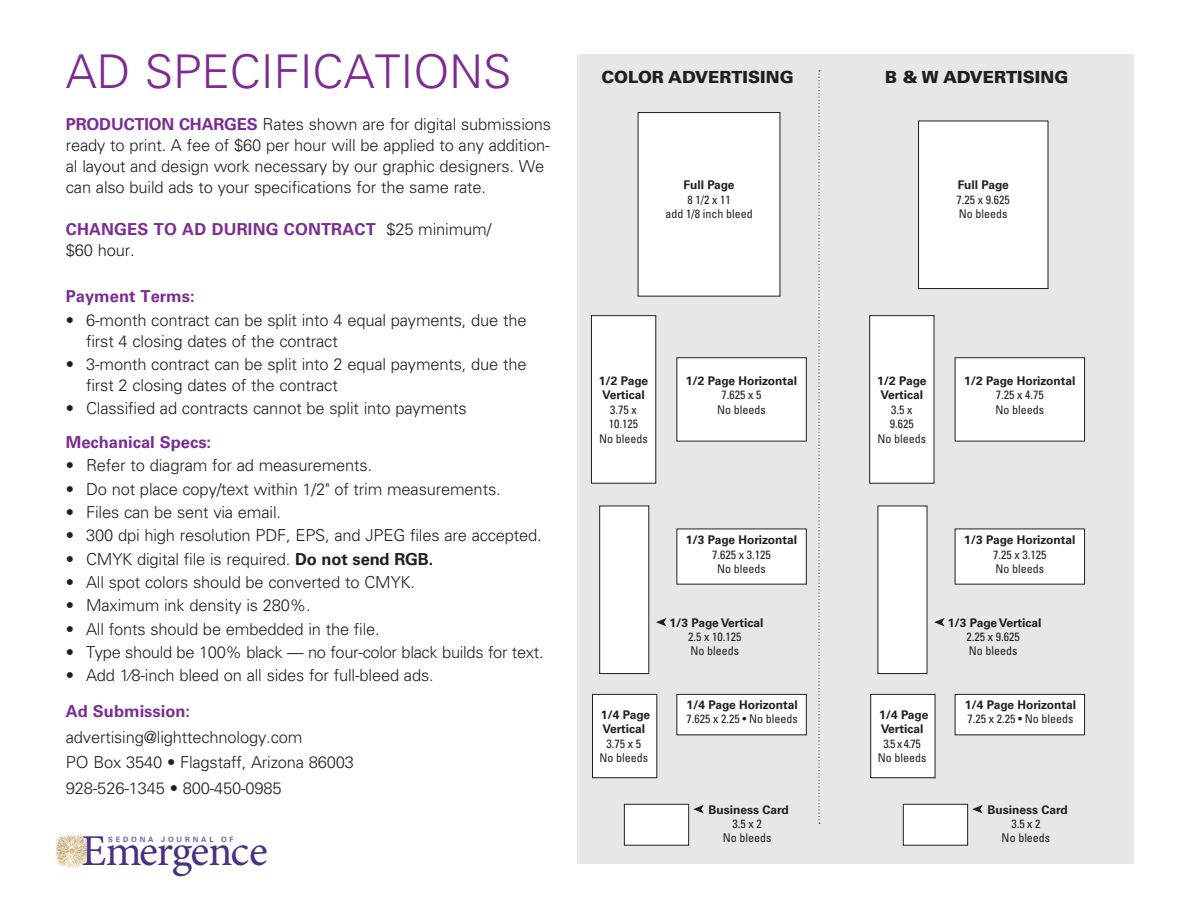
<style>
.page{position:relative;width:1188px;height:918px;background:#fff}
.page>*{position:absolute;margin:0;border:0;box-sizing:border-box;transform-origin:0 0}
.t1{font:300 46.5px "Univers LT Std";color:#7c2c92}
.t2{font:44.1px "Minion Pro";letter-spacing:-.025em;color:#4a3082}
.t3{font:900 16.65px "Univers LT Std";color:#231f20}
.t4{font:300 16.5px/21px "Univers LT Std";letter-spacing:-.01em;color:#231f20}
.t5{font:700 16.5px/21px "Univers LT Std";color:#7c2c92}
.ad-size{font:condensed 12px/14.4px "Univers LT Std";color:#231f20}
.ad-type{font:700 12px/14.4px "Univers LT Std";color:#231f20}
.t6{font:700 7.35px "Univers";letter-spacing:.38em;color:#6168a7}
.s1{font-weight:700;color:#7c2c92}
.s2{font-weight:300;color:#231f20}
.s3{font-weight:700}
</style>
<div class="page">
<div style="left:578px;top:54px;width:556px;height:810px;background:#e6e7e9"></div>
<svg style="left:819px;top:70px;width:1px;height:754px"></svg>
<div style="left:638px;top:112px;width:142px;height:185px;background:#fff"></div>
<div style="left:676px;top:357px;width:131px;height:85px;background:#fff;border:1px solid #231f20"></div>
<div style="left:591px;top:315px;width:65px;height:169px;background:#fff;border:1px solid #231f20"></div>
<div style="left:599px;top:506px;width:50px;height:168px;background:#fff;border:1px solid #231f20"></div>
<svg style="left:656px;top:618px;width:11px;height:8px"></svg>
<div style="left:592px;top:694px;width:65px;height:84px;background:#fff;border:1px solid #231f20"></div>
<div style="left:676px;top:694px;width:131px;height:41px;background:#fff;border:1px solid #231f20"></div>
<div style="left:624px;top:804px;width:65px;height:42px;background:#fff;border:1px solid #231f20"></div>
<svg style="left:693px;top:805px;width:11px;height:9px"></svg>
<div style="left:903px;top:804px;width:65px;height:42px;background:#fff;border:1px solid #231f20"></div>
<svg style="left:972px;top:805px;width:11px;height:9px"></svg>
<div style="left:918px;top:121px;width:130px;height:168px;background:#fff;border:1px solid #231f20"></div>
<div style="left:955px;top:357px;width:130px;height:85px;background:#fff;border:1px solid #231f20"></div>
<div style="left:869px;top:315px;width:65px;height:169px;background:#fff;border:1px solid #231f20"></div>
<div style="left:877px;top:506px;width:50px;height:168px;background:#fff"></div>
<svg style="left:934px;top:618px;width:11px;height:8px"></svg>
<div style="left:870px;top:694px;width:65px;height:84px;background:#fff;border:1px solid #231f20"></div>
<div style="left:955px;top:694px;width:130px;height:41px;background:#fff;border:1px solid #231f20"></div>
<img style="left:55px;top:834px;width:35px;height:34px">
<div style="left:676px;top:529px;width:131px;height:56px;background:#fff"></div>
<div style="left:955px;top:529px;width:130px;height:56px;background:#fff"></div>
<p class="t1" style="left:66px;top:43px;width:447px">AD SPECIFICATIONS</p>
<p class="t4" style="left:66px;top:113px;width:487px"><span class="s1">PRODUCTION CHARGES</span> Rates shown are for digital submissions ready to print. A fee of $60 per hour will be applied to any addition&shy;al layout and design work necessary by our graphic designers. We can also build ads to your specifications for the same rate.</p>
<p class="t5" style="left:66px;top:218px;width:427px">CHANGES TO AD DURING CONTRACT <span class="s2">$25 minimum/ $60 hour.</span></p>
<p class="t5" style="left:66px;top:286px;width:130px">Payment Terms:</p>
<p class="t4" style="left:86px;top:309px;width:442px;text-indent:-20px">• 6-month contract can be split into 4 equal payments, due the first 4 closing dates of the contract</p>
<p class="t4" style="left:86px;top:354px;width:442px;text-indent:-20px">• 3-month contract can be split into 2 equal payments, due the first 2 closing dates of the contract</p>
<p class="t4" style="left:66px;top:398px;width:402px">• Classified ad contracts cannot be split into payments</p>
<p class="t5" style="left:66px;top:432px;width:147px">Mechanical Specs:</p>
<p class="t4" style="left:66px;top:455px;width:308px">• Refer to diagram for ad measurements.</p>
<p class="t4" style="left:66px;top:478px;width:436px">• Do not place copy/text within 1/2" of trim measurements.</p>
<p class="t4" style="left:66px;top:502px;width:217px">• Files can be sent via email.</p>
<p class="t4" style="left:66px;top:525px;width:478px">• 300 dpi high resolution PDF, EPS, and JPEG files are accepted.</p>
<p class="t4" style="left:66px;top:548px;width:369px">• CMYK digital file is required. <span class="s3">Do not send RGB.</span></p>
<p class="t4" style="left:66px;top:572px;width:351px">• All spot colors should be converted to CMYK.</p>
<p class="t4" style="left:66px;top:595px;width:247px">• Maximum ink density is 280%.</p>
<p class="t4" style="left:66px;top:618px;width:316px">• All fonts should be embedded in the file.</p>
<p class="t4" style="left:66px;top:642px;width:479px">• Type should be 100% black — no four-color black builds for text.</p>
<p class="t4" style="left:66px;top:665px;width:369px">• Add 1⁄8-inch bleed on all sides for full-bleed ads.</p>
<p class="t5" style="left:66px;top:701px;width:126px">Ad Submission:</p>
<p class="t4" style="left:66px;top:727px;width:238px">advertising@lighttechnology.com</p>
<p class="t4" style="left:66px;top:752px;width:290px">PO Box 3540 • Flagstaff, Arizona 86003</p>
<p class="t4" style="left:66px;top:778px;width:217px">928-526-1345 • 800-450-0985</p>
<p class="t6" style="left:108px;top:835px;width:127px">SEDONA JOURNAL OF</p>
<p class="t2" style="left:82px;top:822px;width:188px">Emergence</p>
<p class="t3" style="left:602px;top:67px;width:194px">COLOR ADVERTISING</p>
<p class="ad-type" style="left:684px;top:178px;width:53px">Full Page</p>
<p class="ad-size" style="left:687px;top:192px;width:45px">8 1/2 x 11</p>
<p class="ad-size" style="left:665px;top:207px;width:89px">add 1/8 inch bleed</p>
<p class="ad-type" style="left:599px;top:374px;width:51px">1/2 Page<br>Vertical</p>
<p class="ad-size" style="left:609px;top:402px;width:31px">3.75 x<br>10.125</p>
<p class="ad-size" style="left:599px;top:431px;width:50px">No bleeds</p>
<p class="ad-type" style="left:686px;top:374px;width:113px">1/2 Page Horizontal</p>
<p class="ad-size" style="left:722px;top:388px;width:41px">7.625 x 5</p>
<p class="ad-size" style="left:717px;top:402px;width:50px">No bleeds</p>
<p class="ad-type" style="left:601px;top:707px;width:51px">1/4 Page<br>Vertical</p>
<p class="ad-size" style="left:607px;top:736px;width:36px">3.75 x 5</p>
<p class="ad-size" style="left:600px;top:750px;width:50px">No bleeds</p>
<p class="ad-type" style="left:686px;top:533px;width:113px">1/3 Page Horizontal</p>
<p class="ad-size" style="left:712px;top:547px;width:60px">7.625 x 3.125</p>
<p class="ad-size" style="left:717px;top:561px;width:50px">No bleeds</p>
<p class="ad-type" style="left:670px;top:615px;width:95px">1/3 Page Vertical</p>
<p class="ad-size" style="left:688px;top:629px;width:55px">2.5 x 10.125</p>
<p class="ad-size" style="left:690px;top:644px;width:50px">No bleeds</p>
<p class="ad-type" style="left:687px;top:698px;width:113px">1/4 Page Horizontal</p>
<p class="ad-size" style="left:687px;top:712px;width:113px">7.625 x 2.25 • No bleeds</p>
<p class="ad-type" style="left:708px;top:802px;width:82px">Business Card</p>
<p class="ad-size" style="left:732px;top:816px;width:31px">3.5 x 2</p>
<p class="ad-size" style="left:723px;top:831px;width:50px">No bleeds</p>
<p class="t3" style="left:885px;top:67px;width:185px">B &amp; W ADVERTISING</p>
<p class="ad-type" style="left:958px;top:178px;width:53px">Full Page</p>
<p class="ad-size" style="left:957px;top:192px;width:55px">7.25 x 9.625</p>
<p class="ad-size" style="left:959px;top:207px;width:50px">No bleeds</p>
<p class="ad-type" style="left:877px;top:374px;width:51px">1/2 Page<br>Vertical</p>
<p class="ad-size" style="left:890px;top:402px;width:25px">3.5 x<br>9.625</p>
<p class="ad-size" style="left:878px;top:431px;width:50px">No bleeds</p>
<p class="ad-type" style="left:964px;top:374px;width:113px">1/2 Page Horizontal</p>
<p class="ad-size" style="left:996px;top:388px;width:49px">7.25 x 4.75</p>
<p class="ad-size" style="left:995px;top:402px;width:50px">No bleeds</p>
<p class="ad-type" style="left:879px;top:707px;width:51px">1/4 Page<br>Vertical</p>
<p class="ad-size" style="left:883px;top:736px;width:39px">3.5 x 4.75</p>
<p class="ad-size" style="left:878px;top:750px;width:50px">No bleeds</p>
<p class="ad-type" style="left:964px;top:533px;width:113px">1/3 Page Horizontal</p>
<p class="ad-size" style="left:993px;top:547px;width:55px">7.25 x 3.125</p>
<p class="ad-size" style="left:995px;top:561px;width:50px">No bleeds</p>
<p class="ad-type" style="left:948px;top:615px;width:95px">1/3 Page Vertical</p>
<p class="ad-size" style="left:966px;top:629px;width:55px">2.25 x 9.625</p>
<p class="ad-size" style="left:969px;top:644px;width:50px">No bleeds</p>
<p class="ad-type" style="left:965px;top:698px;width:113px">1/4 Page Horizontal</p>
<p class="ad-size" style="left:968px;top:712px;width:107px">7.25 x 2.25 • No bleeds</p>
<p class="ad-type" style="left:987px;top:802px;width:82px">Business Card</p>
<p class="ad-size" style="left:1011px;top:816px;width:31px">3.5 x 2</p>
<p class="ad-size" style="left:1002px;top:831px;width:50px">No bleeds</p>
</div>
